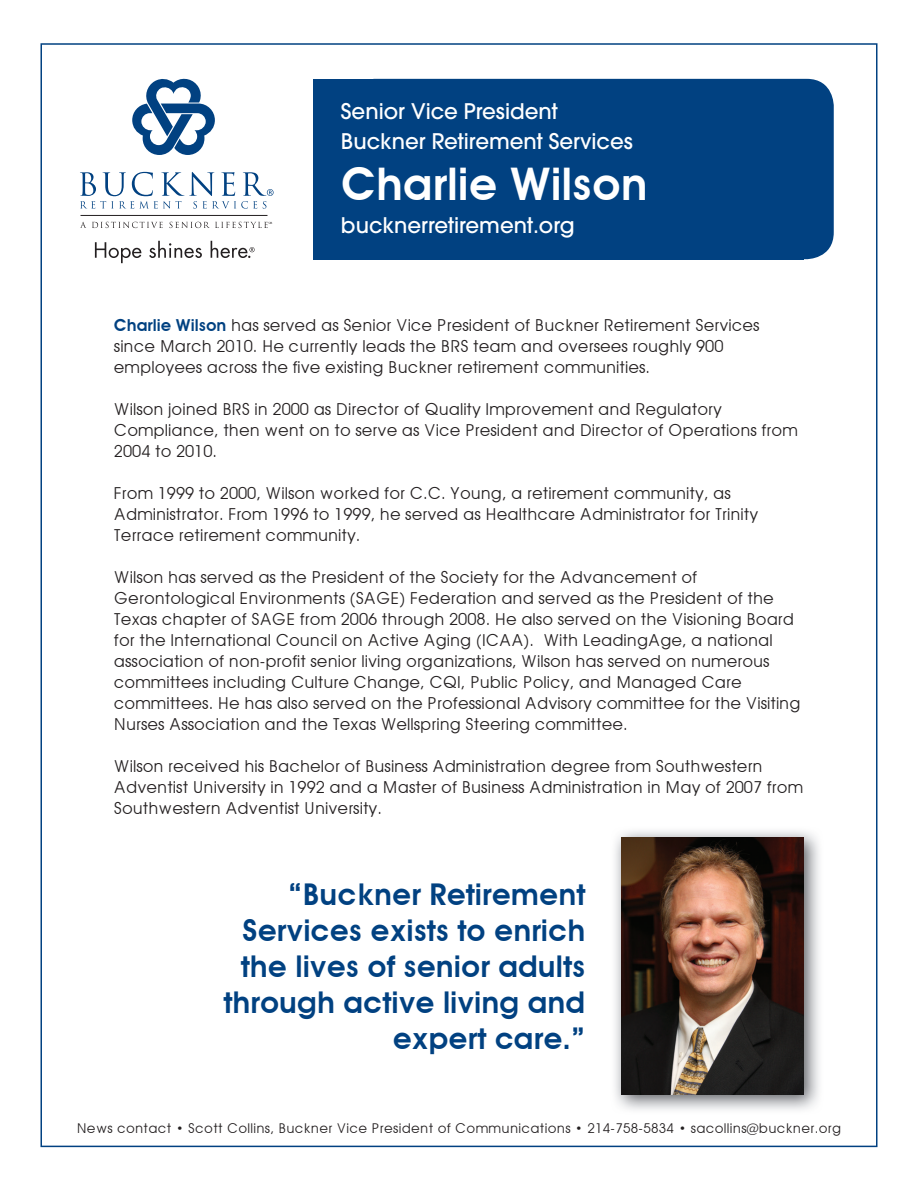
<style>
.page{position:relative;width:918px;height:1188px;background:#fff}
.page>*{position:absolute;margin:0;border:0;box-sizing:border-box;transform-origin:0 0}
.t1{font:600 45px "Avant Garde";color:#fff}
.t2{font:600 30px/36px "Avant Garde";color:#014181;text-align:right}
.t3{font:500 21.45px/30px "Avant Garde";color:#fff}
.t4{font:16.5px/21px "Avant Garde";color:#231f20}
.t5{font:13.5px "Avant Garde";letter-spacing:.02em;color:#231f20}
.s1{font-weight:600;color:#014181}
</style>
<div class="page">
<svg style="left:132px;top:79px;width:83px;height:76px"></svg>
<svg style="left:80px;top:172px;width:194px;height:37px"></svg>
<hr style="left:81px;top:215px;width:186px;height:1px;background:#231f20">
<svg style="left:95px;top:242px;width:47px;height:21px"></svg>
<svg style="left:149px;top:241px;width:53px;height:17px"></svg>
<svg style="left:211px;top:241px;width:44px;height:17px"></svg>
<svg style="left:80px;top:222px;width:6px;height:6px"></svg>
<svg style="left:92px;top:222px;width:71px;height:6px"></svg>
<svg style="left:169px;top:222px;width:103px;height:6px"></svg>
<div style="left:348px;top:79px;width:486px;height:180px;background:#014181;border-radius:27px"></div>
<div style="left:313px;top:79px;width:490px;height:180px;background:#014181"></div>
<img style="left:615px;top:831px;width:204px;height:279px">
<img style="left:621px;top:837px;width:182px;height:257px">
<h3 class="t3" style="left:341px;top:97px;width:293px">Senior Vice President<br>Buckner Retirement Services</h3>
<h1 class="t1" style="left:341px;top:157px;width:308px">Charlie Wilson</h1>
<h3 class="t3" style="left:341px;top:211px;width:235px">bucknerretirement.org</h3>
<p class="t4" style="left:114px;top:314px;width:647px"><span class="s1">Charlie Wilson</span> has served as Senior Vice President of Buckner Retirement Services since March 2010. He currently leads the BRS team and oversees roughly 900 employees across the five existing Buckner retirement communities.</p>
<p class="t4" style="left:114px;top:398px;width:685px">Wilson joined BRS in 2000 as Director of Quality Improvement and Regulatory<br>Compliance, then went on to serve as Vice President and Director of Operations from<br>2004 to 2010.</p>
<p class="t4" style="left:114px;top:482px;width:646px">From 1999 to 2000, Wilson worked for C.C. Young, a retirement community, as<br>Administrator. From 1996 to 1999, he served as Healthcare Administrator for Trinity<br>Terrace retirement community.</p>
<p class="t4" style="left:114px;top:566px;width:688px">Wilson has served as the President of the Society for the Advancement of Gerontological Environments (SAGE) Federation and served as the President of the Texas chapter of SAGE from 2006 through 2008. He also served on the Visioning Board for the International Council on Active Aging (ICAA). With LeadingAge, a national association of non-profit senior living organizations, Wilson has served on numerous committees including Culture Change, CQI, Public Policy, and Managed Care committees. He has also served on the Professional Advisory committee for the Visiting Nurses Association and the Texas Wellspring Steering committee.</p>
<p class="t4" style="left:114px;top:755px;width:691px">Wilson received his Bachelor of Business Administration degree from Southwestern<br>Adventist University in 1992 and a Master of Business Administration in May of 2007 from<br>Southwestern Adventist University.</p>
<h2 class="t2" style="left:224px;top:877px;width:363px">“Buckner Retirement<br>Services exists to enrich the lives of senior adults through active living and expert care.”</h2>
<p class="t5" style="left:77px;top:1120px;width:766px">News contact • Scott Collins, Buckner Vice President of Communications • 214-758-5834 • sacollins@buckner.org</p>
</div>
